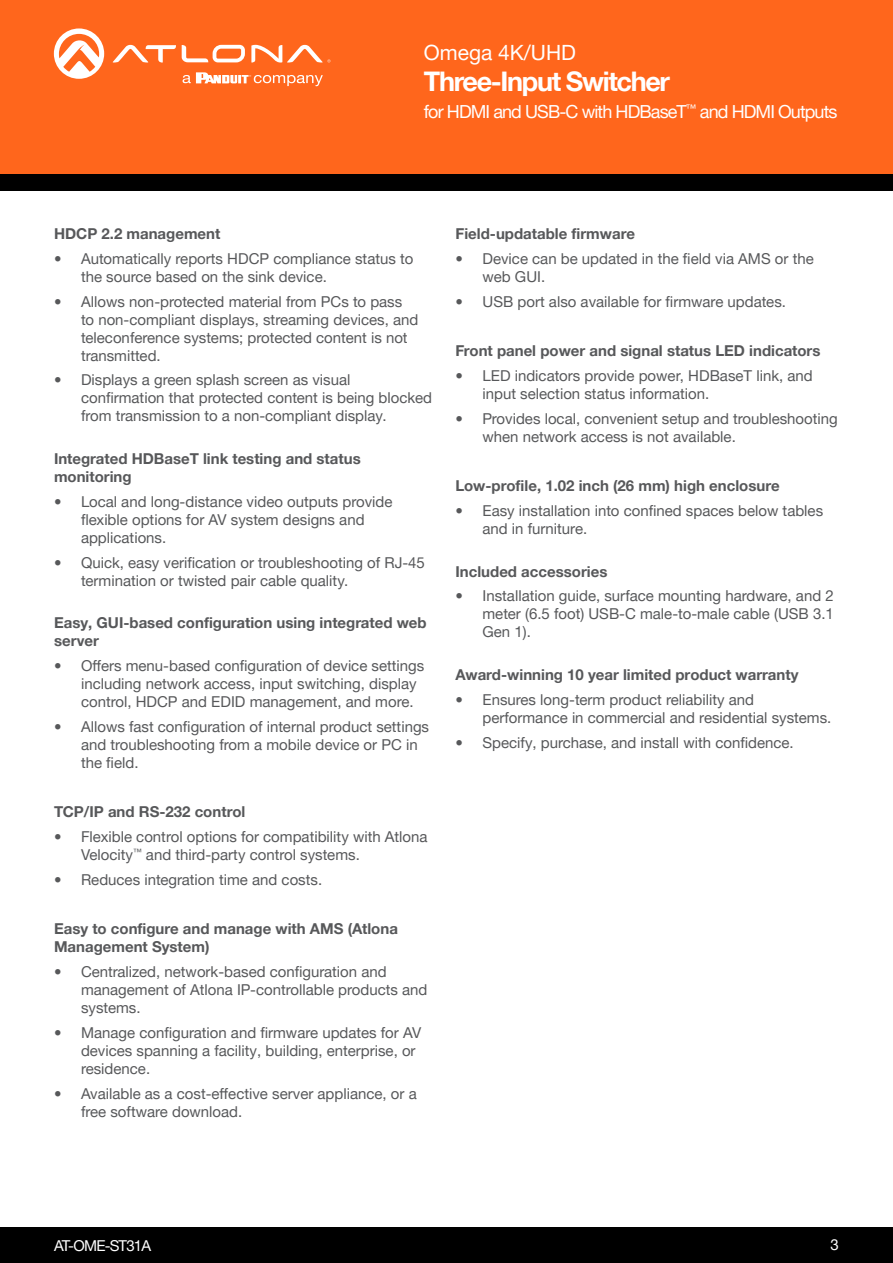
<style>
.page{position:relative;width:893px;height:1263px;background:#fff}
.page>*{position:absolute;margin:0;border:0;box-sizing:border-box;transform-origin:0 0}
.t1{font:700 27px "Helvetica Neue LTW1 G";letter-spacing:-.05em;color:#fff}
.t2{font:21px "Helvetica Neue LTW1 G";color:#fff}
.t3{font:18px "Helvetica Neue LTW1 G";letter-spacing:-.05em;color:#fff}
.t4{font:15px/18px "Helvetica Neue LTW1 G";color:#57585a}
.Bullets{font:700 15px/18px "Helvetica Neue LTW1 G";color:#57585a}
.t5{font:15px "Helvetica Neue LTW1 G";letter-spacing:-.05em;color:#fff}
</style>
<div class="page">
<div style="left:0;top:1227px;width:893px;height:36px;background:#000"></div>
<div style="left:0;top:0;width:893px;height:174px;background:#ff661c"></div>
<div style="left:0;top:174px;width:893px;height:17px;background:#000"></div>
<svg style="left:182px;top:45px;width:63px;height:17px"></svg>
<svg style="left:113px;top:45px;width:63px;height:18px"></svg>
<svg style="left:251px;top:45px;width:80px;height:18px"></svg>
<svg style="left:54px;top:28px;width:50px;height:51px"></svg>
<svg style="left:183px;top:72px;width:140px;height:14px"></svg>
<h2 class="t2" style="left:424px;top:39px;width:154px">Omega 4K/UHD</h2>
<h1 class="t1" style="left:424px;top:65px;width:248px">Three-Input Switcher</h1>
<p class="t3" style="left:424px;top:100px;width:415px">for HDMI and USB-C with HDBaseT<sup>™</sup> and HDMI Outputs</p>
<p class="Bullets" style="left:54px;top:225px;width:168px">HDCP 2.2 management</p>
<p class="t4" style="left:81px;top:249px;width:334px;text-indent:-27px">• Automatically reports HDCP compliance status to the source based on the sink device.</p>
<p class="t4" style="left:81px;top:292px;width:339px;text-indent:-27px">• Allows non-protected material from PCs to pass to non-compliant displays, streaming devices, and teleconference systems; protected content is not transmitted.</p>
<p class="t4" style="left:81px;top:371px;width:353px;text-indent:-27px">• Displays a green splash screen as visual confirmation that protected content is being blocked from transmission to a non-compliant display.</p>
<p class="Bullets" style="left:54px;top:450px;width:308px">Integrated HDBaseT link testing and status monitoring</p>
<p class="t4" style="left:81px;top:492px;width:313px;text-indent:-27px">• Local and long-distance video outputs provide flexible options for AV system designs and applications.</p>
<p class="t4" style="left:81px;top:553px;width:345px;text-indent:-27px">• Quick, easy verification or troubleshooting of RJ-45 termination or twisted pair cable quality.</p>
<p class="Bullets" style="left:54px;top:614px;width:374px">Easy, GUI-based configuration using integrated web server</p>
<p class="t4" style="left:81px;top:657px;width:345px;text-indent:-27px">• Offers menu-based configuration of device settings including network access, input switching, display control, HDCP and EDID management, and more.</p>
<p class="t4" style="left:81px;top:717px;width:350px;text-indent:-27px">• Allows fast configuration of internal product settings and troubleshooting from a mobile device or PC in the field.</p>
<p class="Bullets" style="left:54px;top:803px;width:193px">TCP/IP and RS-232 control</p>
<p class="t4" style="left:81px;top:828px;width:348px;text-indent:-27px">• Flexible control options for compatibility with Atlona<br>Velocity<sup>™</sup> and third-party control systems.</p>
<p class="t4" style="left:54px;top:870px;width:270px">• Reduces integration time and costs.</p>
<p class="Bullets" style="left:54px;top:920px;width:345px">Easy to configure and manage with AMS (Atlona<br>Management System)</p>
<p class="t4" style="left:81px;top:963px;width:348px;text-indent:-27px">• Centralized, network-based configuration and management of Atlona IP-controllable products and systems.</p>
<p class="t4" style="left:81px;top:1023px;width:342px;text-indent:-27px">• Manage configuration and firmware updates for AV devices spanning a facility, building, enterprise, or residence.</p>
<p class="t4" style="left:81px;top:1084px;width:337px;text-indent:-27px">• Available as a cost-effective server appliance, or a free software download.</p>
<p class="Bullets" style="left:455px;top:225px;width:181px">Field-updatable firmware</p>
<p class="t4" style="left:482px;top:249px;width:333px;text-indent:-27px">• Device can be updated in the field via AMS or the web GUI.</p>
<p class="t4" style="left:455px;top:292px;width:332px">• USB port also available for firmware updates.</p>
<p class="Bullets" style="left:455px;top:342px;width:367px">Front panel power and signal status LED indicators</p>
<p class="t4" style="left:482px;top:366px;width:332px;text-indent:-27px">• LED indicators provide power, HDBaseT link, and input selection status information.</p>
<p class="t4" style="left:482px;top:409px;width:357px;text-indent:-27px">• Provides local, convenient setup and troubleshooting when network access is not available.</p>
<p class="Bullets" style="left:455px;top:477px;width:326px">Low-profile, 1.02 inch (26 mm) high enclosure</p>
<p class="t4" style="left:482px;top:501px;width:342px;text-indent:-27px">• Easy installation into confined spaces below tables and in furniture.</p>
<p class="Bullets" style="left:455px;top:562px;width:153px">Included accessories</p>
<p class="t4" style="left:482px;top:587px;width:353px;text-align:justify;text-indent:-27px">• Installation guide, surface mounting hardware, and 2 meter (6.5 foot) USB-C male-to-male cable (USB 3.1<br>Gen 1).</p>
<p class="Bullets" style="left:455px;top:666px;width:344px">Award-winning 10 year limited product warranty</p>
<p class="t4" style="left:482px;top:690px;width:350px;text-indent:-27px">• Ensures long-term product reliability and performance in commercial and residential systems.</p>
<p class="t4" style="left:455px;top:733px;width:340px">• Specify, purchase, and install with confidence.</p>
<p class="t5" style="left:54px;top:1236px;width:99px">AT-OME-ST31A</p>
<p class="t5" style="left:831px;top:1235px;width:10px">3</p>
</div>
